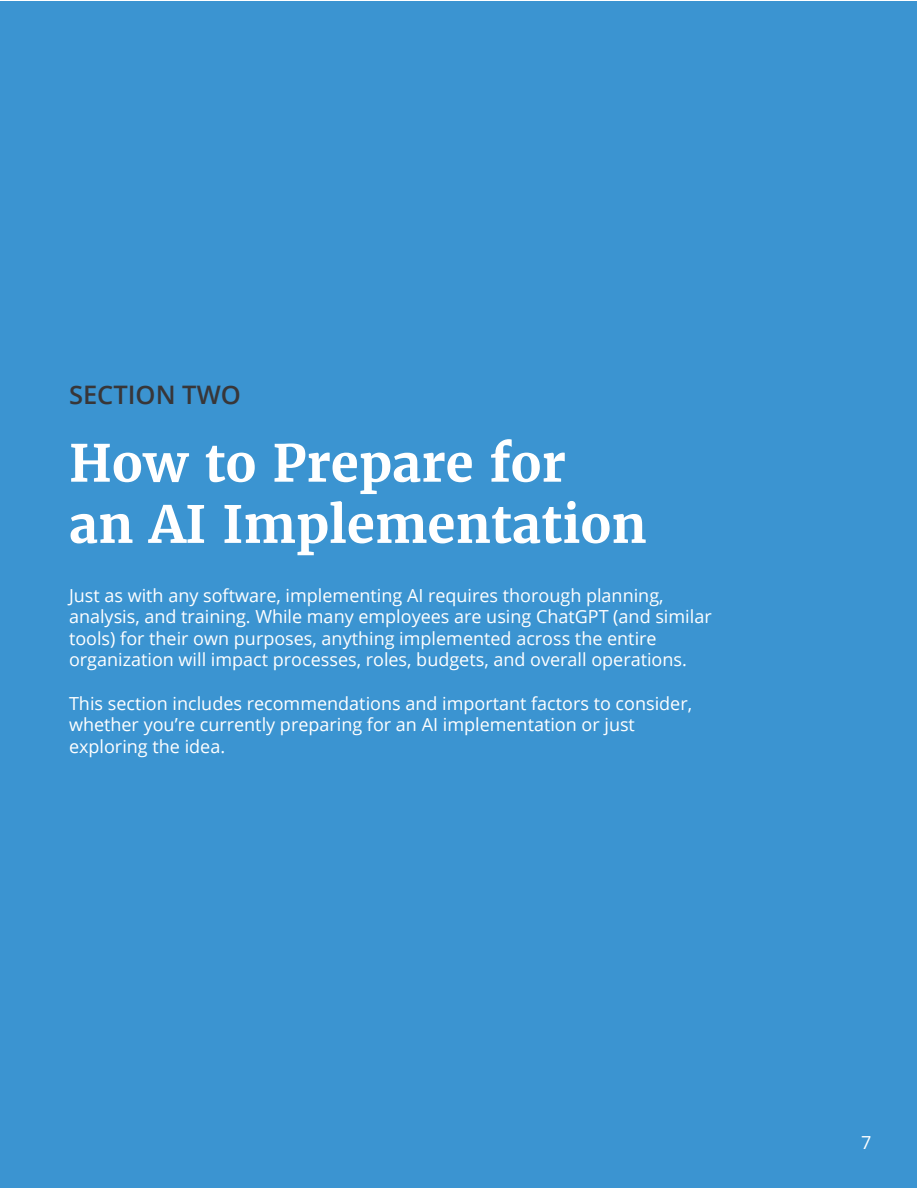
<style>
.page{position:relative;width:918px;height:1188px;background:#fff}
.page>*{position:absolute;margin:0;border:0;box-sizing:border-box;transform-origin:0 0}
.t1{font:700 51px/61.2px "Merriweather";color:#fff}
.t2{font:600 25.5px "Open Sans";color:#383638}
.t3{font:18px/21.6px "Open Sans";color:#fff}
</style>
<div class="page">
<div style="left:1px;top:1px;width:916px;height:1186px;background:#3b94d1"></div>
<h2 class="t2" style="left:69px;top:377px;width:173px">SECTION TWO</h2>
<h1 class="t1" style="left:69px;top:433px;width:579px">How to Prepare for<br>an AI Implementation</h1>
<p class="t3" style="left:69px;top:584px;width:644px">Just as with any software, implementing AI requires thorough planning, analysis, and training. While many employees are using ChatGPT (and similar tools) for their own purposes, anything implemented across the entire organization will impact processes, roles, budgets, and overall operations.</p>
<p class="t3" style="left:69px;top:692px;width:625px">This section includes recommendations and important factors to consider, whether you’re currently preparing for an AI implementation or just exploring the idea.</p>
<p class="t3" style="left:861px;top:1131px;width:12px">7</p>
</div>
